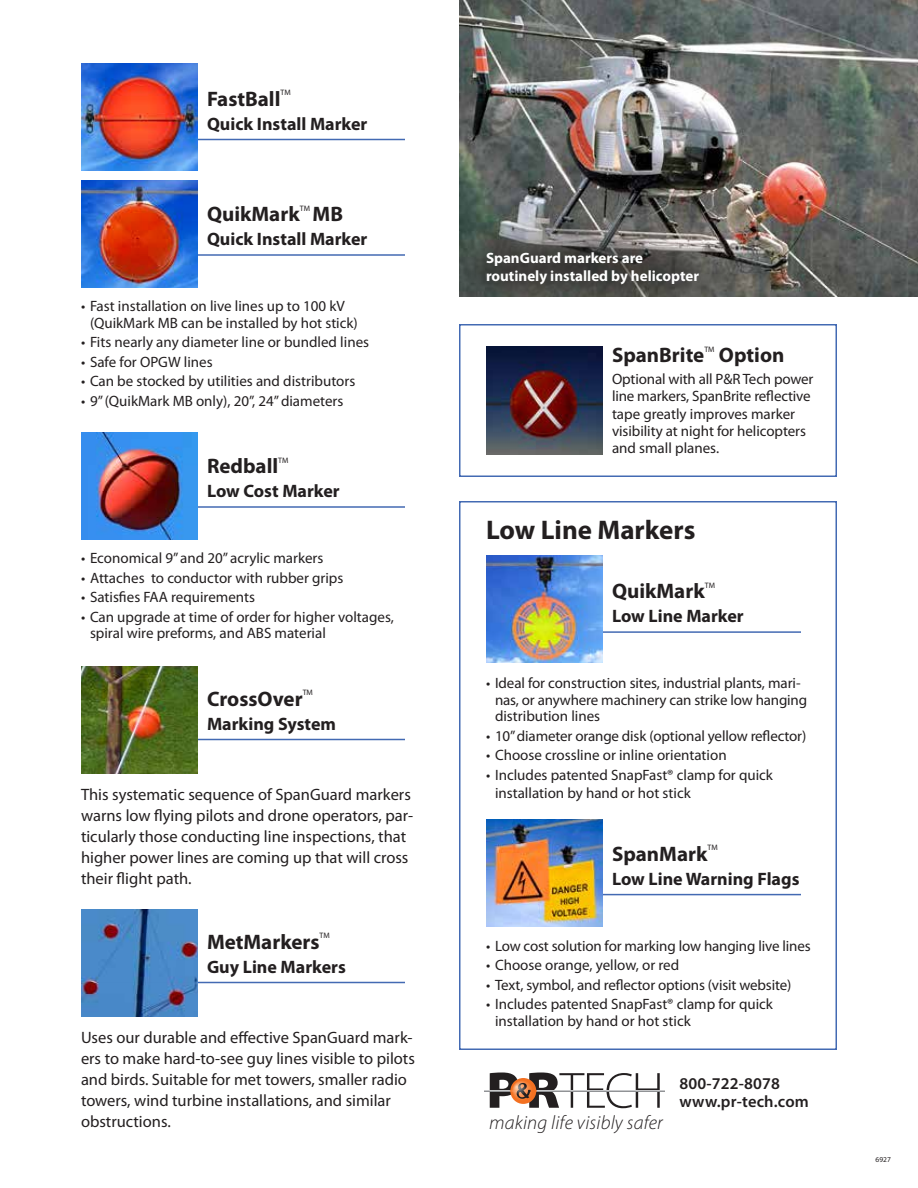
<style>
.page{position:relative;width:918px;height:1188px;background:#fff}
.page>*{position:absolute;margin:0;border:0;box-sizing:border-box;transform-origin:0 0}
.t1{font:700 27px "Myriad Pro";color:#231f20}
.t2{font:700 21px "Myriad Pro";color:#231f20}
.t3{font:italic 300 19.5px "Myriad Pro";letter-spacing:.01em;color:#231f20}
.t4{font:700 18px "Myriad Pro";color:#231f20}
.t5{font:16.5px/21px "Myriad Pro";color:#231f20}
.t6{font:600 16.5px/18px "Myriad Pro";letter-spacing:.01em;color:#231f20}
.t7{font:15px/16.5px "Myriad Pro";color:#231f20}
.t8{font:700 15px/17.2px "Myriad Pro";color:#fff}
.t9{font:7.8px "Myriad Pro";color:#231f20}
.t10{font:7.5px "Myriad Pro";color:#231f20}
</style>
<div class="page">
<hr style="left:486px;top:631px;width:315px;height:2px;background:#436ab3">
<hr style="left:486px;top:894px;width:315px;height:1px;background:#436ab3">
<hr style="left:484px;top:1091px;width:180px;height:1px;background:#919396">
<svg style="left:490px;top:1072px;width:170px;height:36px"></svg>
<hr style="left:81px;top:139px;width:324px;height:1px;background:#436ab3">
<hr style="left:81px;top:254px;width:324px;height:2px;background:#436ab3">
<hr style="left:81px;top:506px;width:324px;height:2px;background:#436ab3">
<hr style="left:81px;top:739px;width:324px;height:1px;background:#436ab3">
<hr style="left:81px;top:982px;width:324px;height:1px;background:#436ab3">
<img style="left:81px;top:63px;width:117px;height:108px">
<img style="left:81px;top:180px;width:117px;height:108px">
<img style="left:81px;top:432px;width:117px;height:108px">
<img style="left:486px;top:555px;width:117px;height:108px">
<img style="left:486px;top:819px;width:117px;height:108px">
<div style="left:459px;top:501px;width:378px;height:549px;border:2px solid #436ab3"></div>
<img style="left:81px;top:666px;width:117px;height:108px">
<img style="left:81px;top:909px;width:117px;height:108px">
<div style="left:459px;top:324px;width:378px;height:153px;border:2px solid #436ab3"></div>
<img style="left:486px;top:346px;width:117px;height:108px">
<img style="left:459px;top:0;width:459px;height:297px">
<div style="left:459px;top:215px;width:277px;height:82px;background:#231f20;opacity:.75"></div>
<h2 class="t2" style="left:207px;top:87px;width:75px">FastBall</h2>
<p class="t9" style="left:280px;top:88px;width:12px">TM</p>
<p class="t4" style="left:207px;top:114px;width:162px">Quick Install Marker</p>
<h2 class="t2" style="left:207px;top:202px;width:94px">QuikMark</h2>
<p class="t9" style="left:300px;top:204px;width:12px">TM</p>
<h2 class="t2" style="left:313px;top:202px;width:32px">MB</h2>
<p class="t4" style="left:207px;top:229px;width:162px">Quick Install Marker</p>
<p class="t7" style="left:90px;top:298px;width:269px;text-indent:-9px">• Fast installation on live lines up to 100 kV (QuikMark MB can be installed by hot stick)</p>
<p class="t7" style="left:81px;top:334px;width:290px">• Fits nearly any diameter line or bundled lines</p>
<p class="t7" style="left:81px;top:354px;width:133px">• Safe for OPGW lines</p>
<p class="t7" style="left:81px;top:373px;width:276px">• Can be stocked by utilities and distributors</p>
<p class="t7" style="left:81px;top:393px;width:264px">• 9” (QuikMark MB only), 20”, 24” diameters</p>
<h2 class="t2" style="left:207px;top:454px;width:73px">Redball</h2>
<p class="t9" style="left:278px;top:456px;width:12px">TM</p>
<p class="t4" style="left:207px;top:481px;width:134px">Low Cost Marker</p>
<p class="t7" style="left:81px;top:550px;width:244px">• Economical 9” and 20” acrylic markers</p>
<p class="t7" style="left:81px;top:570px;width:264px">• Attaches to conductor with rubber grips</p>
<p class="t7" style="left:81px;top:589px;width:176px">• Satisfies FAA requirements</p>
<p class="t7" style="left:90px;top:609px;width:305px;text-indent:-9px">• Can upgrade at time of order for higher voltages, spiral wire preforms, and ABS material</p>
<h2 class="t2" style="left:207px;top:687px;width:97px">CrossOver</h2>
<p class="t9" style="left:303px;top:688px;width:12px">TM</p>
<p class="t4" style="left:207px;top:714px;width:131px">Marking System</p>
<p class="t5" style="left:81px;top:785px;width:334px">This systematic sequence of SpanGuard markers warns low flying pilots and drone operators, par&shy;ticularly those conducting line inspections, that higher power lines are coming up that will cross their flight path.</p>
<h2 class="t2" style="left:207px;top:930px;width:114px">MetMarkers</h2>
<p class="t9" style="left:320px;top:931px;width:12px">TM</p>
<p class="t4" style="left:207px;top:957px;width:140px">Guy Line Markers</p>
<p class="t5" style="left:81px;top:1028px;width:335px">Uses our durable and effective SpanGuard mark&shy;ers to make hard-to-see guy lines visible to pilots and birds. Suitable for met towers, smaller radio towers, wind turbine installations, and similar obstructions.</p>
<p class="t8" style="left:486px;top:250px;width:215px">SpanGuard markers are routinely installed by helicopter</p>
<h2 class="t2" style="left:612px;top:343px;width:94px">SpanBrite</h2>
<p class="t9" style="left:704px;top:345px;width:12px">TM</p>
<h2 class="t2" style="left:719px;top:343px;width:67px">Option</h2>
<p class="t7" style="left:612px;top:371px;width:203px;line-height:17.2px">Optional with all P&amp;R Tech power line markers, SpanBrite reflective tape greatly improves marker visibility at night for helicopters and small planes.</p>
<h1 class="t1" style="left:486px;top:515px;width:211px">Low Line Markers</h1>
<h2 class="t2" style="left:612px;top:580px;width:94px">QuikMark</h2>
<p class="t9" style="left:705px;top:581px;width:12px">TM</p>
<p class="t4" style="left:612px;top:606px;width:133px">Low Line Marker</p>
<p class="t7" style="left:495px;top:675px;width:314px;text-indent:-9px">• Ideal for construction sites, industrial plants, mari&shy;nas, or anywhere machinery can strike low hanging distribution lines</p>
<p class="t7" style="left:486px;top:728px;width:322px">• 10” diameter orange disk (optional yellow reflector)</p>
<p class="t7" style="left:486px;top:747px;width:242px">• Choose crossline or inline orientation</p>
<p class="t7" style="left:495px;top:766px;width:279px;line-height:18px;text-indent:-9px">• Includes patented SnapFast® clamp for quick installation by hand or hot stick</p>
<h2 class="t2" style="left:612px;top:842px;width:97px">SpanMark</h2>
<p class="t9" style="left:708px;top:843px;width:12px">TM</p>
<p class="t4" style="left:612px;top:869px;width:189px">Low Line Warning Flags</p>
<p class="t7" style="left:486px;top:938px;width:326px">• Low cost solution for marking low hanging live lines</p>
<p class="t7" style="left:486px;top:957px;width:195px">• Choose orange, yellow, or red</p>
<p class="t7" style="left:486px;top:977px;width:307px">• Text, symbol, and reflector options (visit website)</p>
<p class="t7" style="left:495px;top:996px;width:279px;text-indent:-9px">• Includes patented SnapFast® clamp for quick installation by hand or hot stick</p>
<h3 class="t3" style="left:489px;top:1112px;width:175px">making life visibly safer</h3>
<p class="t6" style="left:680px;top:1075px;width:131px">800-722-8078 www.pr-tech.com</p>
<p class="t10" style="left:876px;top:1156px;width:17px">6927</p>
</div>
